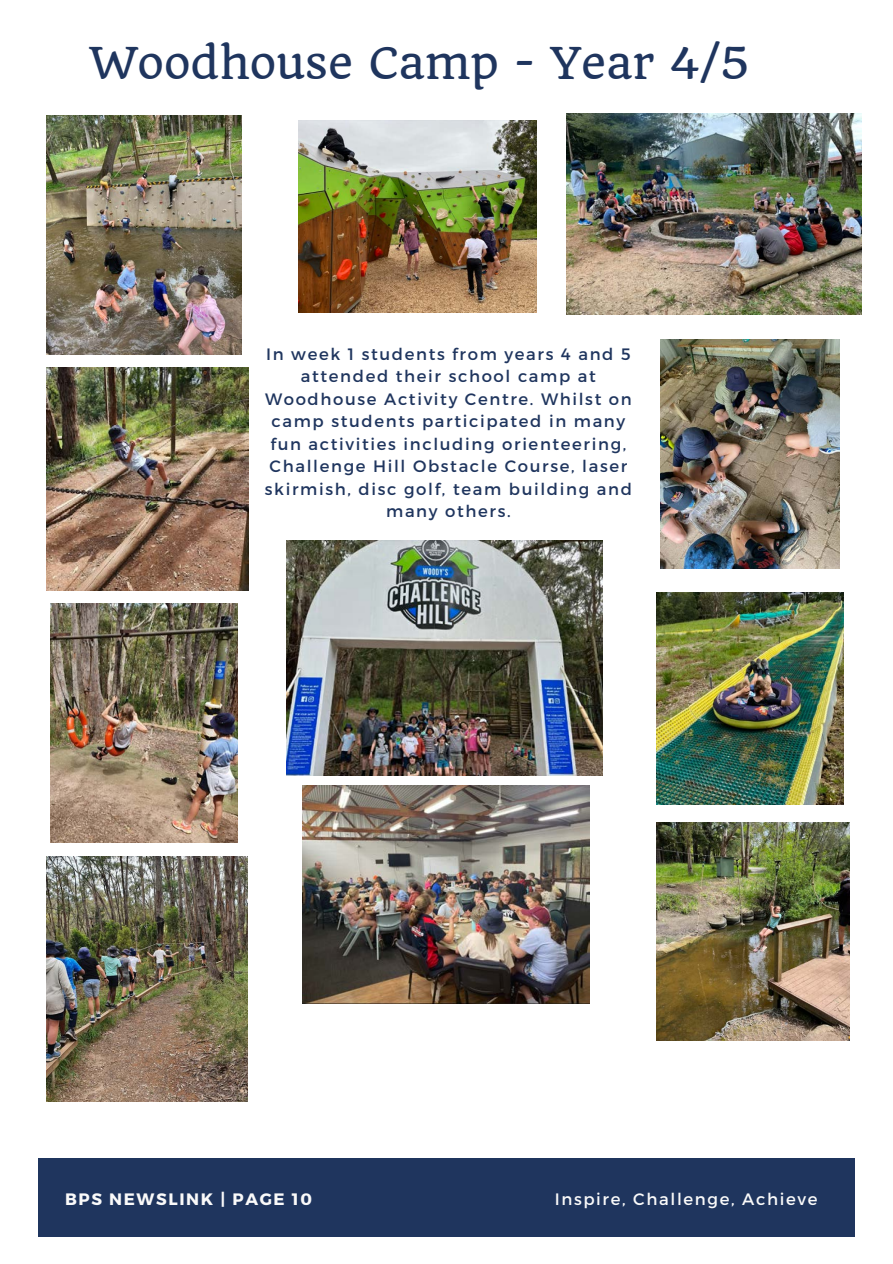
<style>
.page{position:relative;width:893px;height:1264px;background:#fff}
.page>*{position:absolute;margin:0;border:0;box-sizing:border-box;transform-origin:0 0}
.t1{font:42.75px "Quando";color:#1f355e}
.t2{font:16.5px/22.5px "Montserrat";letter-spacing:.1em;color:#1f355e;text-align:center}
.t3{font:16.5px "Montserrat";letter-spacing:.1em;color:#fafafa}
.t4{font:700 16.5px "Montserrat";letter-spacing:.1em;color:#fafafa}
</style>
<div class="page">
<img style="left:47px;top:116px;width:194px;height:238px">
<img style="left:656px;top:593px;width:187px;height:211px">
<img style="left:47px;top:367px;width:201px;height:223px">
<img style="left:50px;top:604px;width:188px;height:238px">
<img style="left:47px;top:856px;width:200px;height:245px">
<img style="left:298px;top:120px;width:238px;height:192px">
<img style="left:286px;top:540px;width:316px;height:235px">
<img style="left:660px;top:339px;width:179px;height:229px">
<img style="left:656px;top:822px;width:192px;height:218px">
<img style="left:566px;top:113px;width:294px;height:202px">
<img style="left:303px;top:785px;width:286px;height:218px">
<div style="left:38px;top:1158px;width:816px;height:78px;background:#1f355e"></div>
<h1 class="t1" style="left:89px;top:37px;width:662px">Woodhouse Camp - Year 4/5</h1>
<p class="t2" style="left:265px;top:342px;width:368px">In week 1 students from years 4 and 5 attended their school camp at Woodhouse Activity Centre. Whilst on camp students participated in many fun activities including orienteering, Challenge Hill Obstacle Course, laser skirmish, disc golf, team building and many others.</p>
<p class="t4" style="left:65px;top:1187px;width:248px">BPS NEWSLINK | PAGE 10</p>
<p class="t3" style="left:554px;top:1187px;width:264px">Inspire, Challenge, Achieve</p>
</div>
